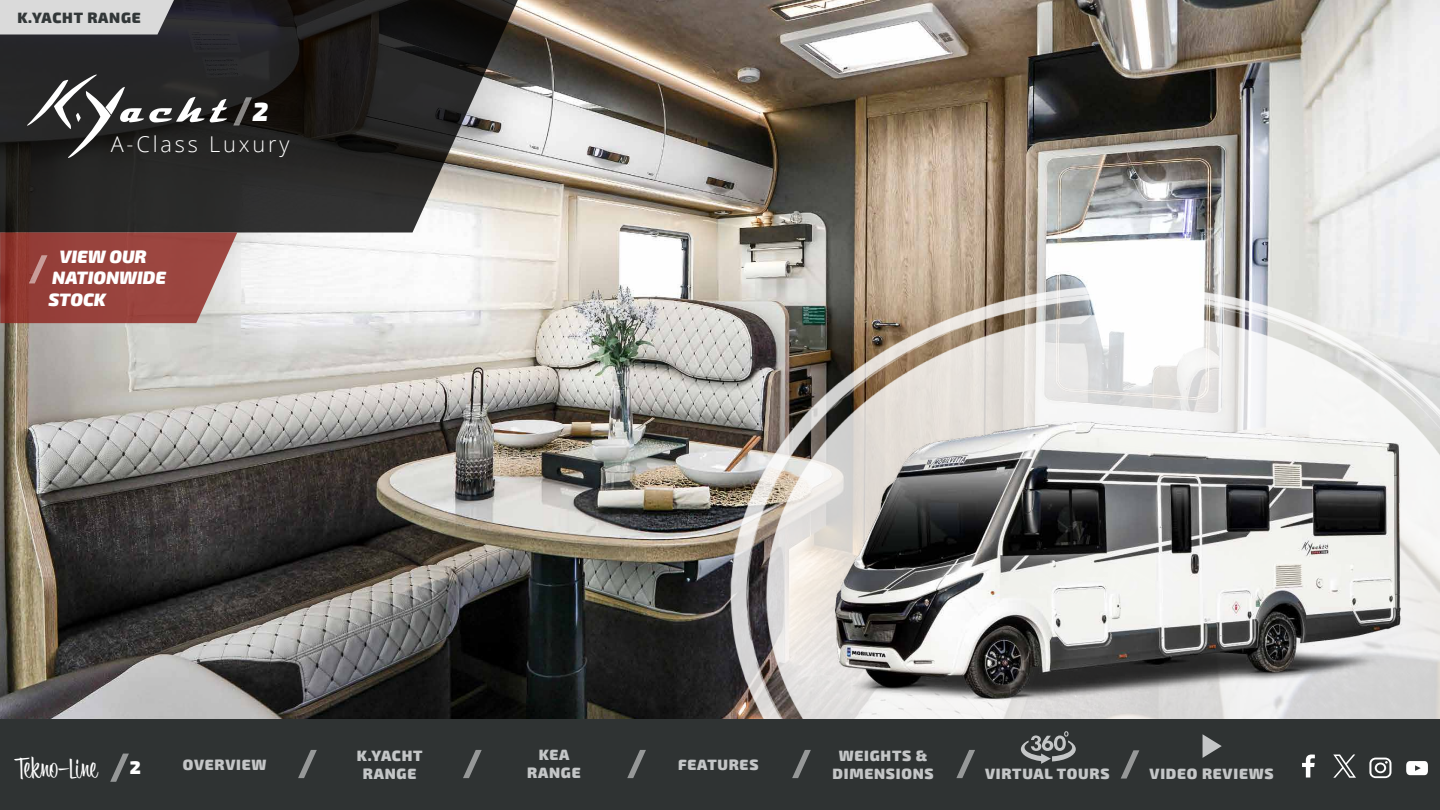
<style>
.page{position:relative;width:1440px;height:810px;background:#fff}
.page>*{position:absolute;margin:0;border:0;box-sizing:border-box;transform-origin:0 0}
.t1{font:29.55px "Bounce Script";color:#fff}
.t2{font:italic 900 26.25px "Exo 2";color:#fff}
.t3{font:300 21.75px "Open Sans";letter-spacing:.13em;color:#fff}
.t4{font:italic 900 18px/21.6px "Exo 2";color:#fff}
.t5{font:900 15px/18px "Exo 2";letter-spacing:.05em;color:#c4c6c7;text-align:center}
.t6{font:900 15px "Exo 2";letter-spacing:.05em;color:#323738}
.s1{font-family:"Exo 2";font-weight:900;font-size:18.38px}
</style>
<div class="page">
<div style="left:0;top:718px;width:1440px;height:92px;background:#2f3333"></div>
<svg style="left:110px;top:754px;width:19px;height:28px"></svg>
<svg style="left:1406px;top:761px;width:22px;height:14px"></svg>
<svg style="left:1369px;top:758px;width:22px;height:20px"></svg>
<svg style="left:1302px;top:755px;width:13px;height:23px"></svg>
<svg style="left:1333px;top:755px;width:23px;height:23px"></svg>
<svg style="left:1021px;top:731px;width:55px;height:33px"></svg>
<svg style="left:1203px;top:734px;width:19px;height:24px"></svg>
<svg style="left:298px;top:750px;width:19px;height:28px"></svg>
<svg style="left:463px;top:750px;width:19px;height:28px"></svg>
<svg style="left:627px;top:750px;width:19px;height:28px"></svg>
<svg style="left:792px;top:750px;width:19px;height:28px"></svg>
<svg style="left:1121px;top:750px;width:18px;height:29px"></svg>
<svg style="left:956px;top:750px;width:19px;height:28px"></svg>
<img style="left:0;top:0;width:1440px;height:719px">
<img style="left:622px;top:286px;width:818px;height:432px">
<svg style="left:0;top:0;width:518px;height:232px;background:#373535"></svg>
<svg style="left:27px;top:75px;width:200px;height:83px;background:#404040"></svg>
<img style="left:680px;top:304px;width:760px;height:414px">
<div style="left:0;top:0;width:174px;height:34px;background:#dadada"></div>
<svg style="left:233px;top:97px;width:19px;height:29px"></svg>
<svg style="left:0;top:233px;width:237px;height:90px;background:#9d4f49"></svg>
<p class="t6" style="left:17px;top:8px;width:125px">K.YACHT RANGE</p>
<h2 class="t2" style="left:253px;top:96px;width:17px">2</h2>
<h3 class="t3" style="left:111px;top:129px;width:180px">A-Class Luxury</h3>
<p class="t4" style="left:48px;top:246px;width:119px;text-indent:11px">VIEW OUR<br>NATIONWIDE<br>STOCK</p>
<h1 class="t1" style="left:15px;top:751px;width:127px">Tekno-Line <span class="s1">2</span></h1>
<p class="t5" style="left:183px;top:756px;width:85px">OVERVIEW</p>
<p class="t5" style="left:357px;top:747px;width:67px">K.YACHT<br>RANGE</p>
<p class="t5" style="left:527px;top:746px;width:55px">KEA<br>RANGE</p>
<p class="t5" style="left:678px;top:756px;width:82px">FEATURES</p>
<p class="t5" style="left:833px;top:747px;width:103px">WEIGHTS &amp;<br>DIMENSIONS</p>
<p class="t5" style="left:985px;top:765px;width:126px">VIRTUAL TOURS</p>
<p class="t5" style="left:1150px;top:765px;width:126px">VIDEO REVIEWS</p>
</div>
